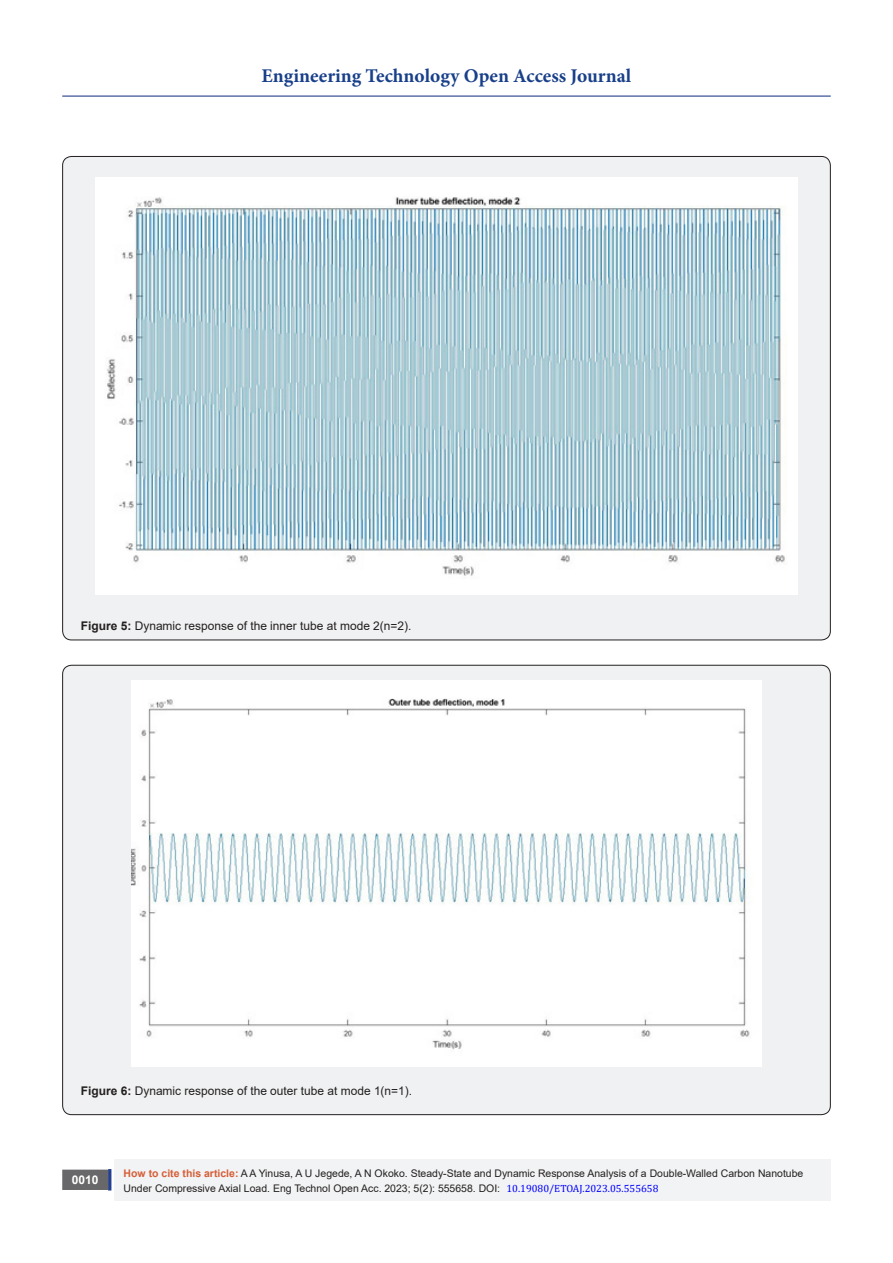
<style>
.page{position:relative;width:893px;height:1263px;background:#fff}
.page>*{position:absolute;margin:0;border:0;box-sizing:border-box;transform-origin:0 0}
.t1{font:700 19.5px "Minion Pro";color:#183f89}
.t2{font:12px "Arial";color:#231f20}
.t3{font:700 12px "Arial";color:#fff}
.t4{font:10.5px/15px "Arial";color:#231f20}
.s1{font-weight:700}
.s2{font-weight:700;color:#d55e37}
.s3{font-family:"Cambria";color:#00f}
</style>
<div class="page">
<div style="left:115px;top:1160px;width:716px;height:41px;background:#f2f3f4"></div>
<div style="left:63px;top:1170px;width:44px;height:19px;background:#68676a"></div>
<div style="left:62px;top:1169px;width:46px;height:21px;border:2px solid #68676a"></div>
<div style="left:108px;top:1169px;width:3px;height:21px;background:#253f8e;border:2px solid #253f8e"></div>
<hr style="left:62px;top:96px;width:769px;height:1px;background:#253f8e">
<div style="left:63px;top:156px;width:767px;height:484px;background:#f0f1f2;border-radius:9px"></div>
<img style="left:95px;top:177px;width:703px;height:418px">
<div style="left:63px;top:665px;width:767px;height:450px;background:#f0f1f2;border-radius:9px"></div>
<img style="left:132px;top:680px;width:629px;height:386px">
<h1 class="t1" style="left:262px;top:62px;width:371px">Engineering Technology Open Access Journal</h1>
<p class="t2" style="left:81px;top:617px;width:332px"><span class="s1">Figure 5:</span> Dynamic response of the inner tube at mode 2(n=2).</p>
<p class="t2" style="left:81px;top:1082px;width:333px"><span class="s1">Figure 6:</span> Dynamic response of the outer tube at mode 1(n=1).</p>
<p class="t3" style="left:72px;top:1171px;width:28px">0010</p>
<p class="t4" style="left:124px;top:1165px;width:681px"><span class="s2">How to cite this article:</span> A A Yinusa, A U Jegede, A N Okoko. Steady-State and Dynamic Response Analysis of a Double-Walled Carbon Nanotube<br>Under Compressive Axial Load. Eng Technol Open Acc. 2023; 5(2): 555658. DOI: <span class="s3">10.19080/ETOAJ.2023.05.555658</span></p>
</div>
